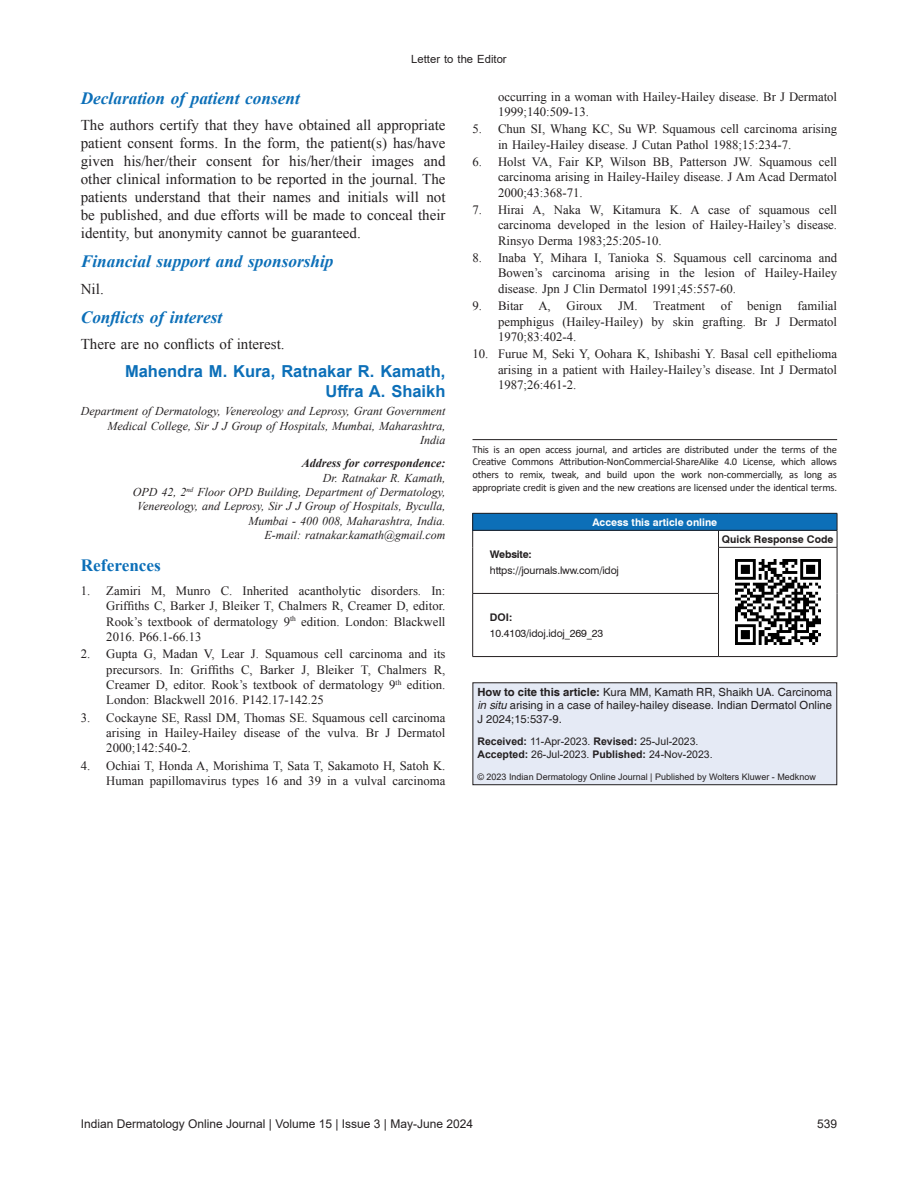
<style>
.page{position:relative;width:918px;height:1188px;background:#fff}
.page>*{position:absolute;margin:0;border:0;box-sizing:border-box;transform-origin:0 0}
.t1{font:italic 700 17.25px "Times New Roman";color:#0c6fb8}
.t2{font:700 17.25px "Times New Roman";color:#0c6fb8}
.AU{font:700 16.5px/19.5px "Arial";color:#0c6fb8;text-align:right}
.TX{font:15px/18px "Times New Roman";color:#231f20;text-align:justify}
.REF{font:12.75px/15.3px "Times New Roman";color:#231f20;text-align:justify}
.ADD{font:italic 12px/14.4px "Times New Roman";color:#231f20;text-align:right}
.AFF{font:italic 12px/14.4px "Times New Roman";color:#231f20;text-align:right}
.t3{font:12px "Arial";color:#231f20}
.HTC{font:11.25px/13.5px "Helvetica";color:#231f20;text-align:justify}
.t4{font:11.25px "Arial";color:#231f20}
.TX-2{font:10.5px/12.6px "Calibri";letter-spacing:-.02em;color:#231f20;text-align:justify}
.HIS{font:10.5px "Arial";color:#231f20}
.Website{font:10.5px "Swiss 721 BT";letter-spacing:-.015em;color:#231f20}
.DOI{font:10.5px "Swiss 721 BT";letter-spacing:-.015em;color:#231f20}
.ATAO{font:700 10.5px "Swiss 721 BT";color:#fff}
.QRC{font:700 10.5px "Swiss 721 BT";color:#231f20}
.Website-2{font:700 10.5px "Swiss 721 BT";letter-spacing:-.015em;color:#231f20}
.DOI-2{font:700 10.5px "Swiss 721 BT";color:#231f20}
.HIS-2{font:9px "Arial";color:#231f20}
.s1{font-weight:700}
.s2{font-style:italic}
</style>
<div class="page">
<hr style="left:472px;top:439px;width:365px;height:1px;background:#231f20">
<div style="left:473px;top:683px;width:364px;height:102px;background:#e5eaf5"></div>
<div style="left:472px;top:682px;width:365px;height:103px;border:1px solid #231f20"></div>
<div style="left:473px;top:513px;width:364px;height:17px;background:#0c6fb8"></div>
<hr style="left:472px;top:513px;width:246px;height:1px;background:#231f20">
<hr style="left:718px;top:513px;width:119px;height:1px;background:#231f20">
<hr style="left:472px;top:530px;width:246px;height:1px;background:#231f20">
<svg style="left:472px;top:514px;width:1px;height:33px"></svg>
<hr style="left:718px;top:530px;width:119px;height:1px;background:#231f20">
<svg style="left:718px;top:531px;width:1px;height:16px"></svg>
<svg style="left:837px;top:514px;width:1px;height:33px"></svg>
<hr style="left:472px;top:547px;width:1px;height:46px;background:#231f20">
<hr style="left:718px;top:547px;width:119px;height:1px;background:#231f20">
<hr style="left:718px;top:548px;width:1px;height:45px;background:#231f20">
<hr style="left:837px;top:548px;width:1px;height:45px;background:#231f20">
<hr style="left:472px;top:593px;width:247px;height:1px;background:#231f20">
<hr style="left:472px;top:594px;width:1px;height:62px;background:#231f20">
<hr style="left:718px;top:594px;width:1px;height:62px;background:#231f20">
<hr style="left:837px;top:593px;width:1px;height:63px;background:#231f20">
<hr style="left:718px;top:656px;width:119px;height:1px;background:#231f20">
<hr style="left:472px;top:656px;width:246px;height:1px;background:#231f20">
<img style="left:735px;top:559px;width:85px;height:85px">
<p class="t4" style="left:411px;top:51px;width:97px">Letter to the Editor</p>
<h2 class="t1" style="left:81px;top:86px;width:221px">Declaration of patient consent</h2>
<p class="TX" style="left:81px;top:116px;width:366px">The authors certify that they have obtained all appropriate patient consent forms. In the form, the patient(s) has/have given his/her/their consent for his/her/their images and other clinical information to be reported in the journal. The patients understand that their names and initials will not be published, and due efforts will be made to conceal their identity, but anonymity cannot be guaranteed.</p>
<h2 class="t1" style="left:81px;top:249px;width:254px">Financial support and sponsorship</h2>
<p class="TX" style="left:81px;top:279px;width:24px">Nil.</p>
<h2 class="t1" style="left:81px;top:305px;width:143px">Conflicts of interest</h2>
<p class="TX" style="left:81px;top:335px;width:205px">There are no conflicts of interest.</p>
<p class="AU" style="left:125px;top:362px;width:322px">Mahendra M. Kura, Ratnakar R. Kamath,<br>Uffra A. Shaikh</p>
<p class="AFF" style="left:81px;top:404px;width:366px">Department of Dermatology, Venereology and Leprosy, Grant Government<br>Medical College, Sir J J Group of Hospitals, Mumbai, Maharashtra,<br>India</p>
<p class="ADD" style="left:133px;top:456px;width:314px"><span class="s1">Address for correspondence:<br></span>Dr. Ratnakar R. Kamath,<br>OPD 42, 2<sup>nd</sup> Floor OPD Building, Department of Dermatology, Venereology, and Leprosy, Sir J J Group of Hospitals, Byculla, Mumbai ‑ 400 008, Maharashtra, India.<br>E‑mail: ratnakar.kamath@gmail.com</p>
<h1 class="t2" style="left:81px;top:553px;width:82px">References</h1>
<p class="REF" style="left:106px;top:583px;width:341px;text-indent:-26px">1. Zamiri M, Munro C. Inherited acantholytic disorders. In:<br>Griffiths C, Barker J, Bleiker T, Chalmers R, Creamer D, editor.<br>Rook’s textbook of dermatology 9<sup>th</sup> edition. London: Blackwell 2016. P66.1‑66.13</p>
<p class="REF" style="left:106px;top:646px;width:341px;text-indent:-26px">2. Gupta G, Madan V, Lear J. Squamous cell carcinoma and its precursors. In: Griffiths C, Barker J, Bleiker T, Chalmers R, Creamer D, editor. Rook’s textbook of dermatology 9<sup>th</sup> edition.<br>London: Blackwell 2016. P142.17‑142.25</p>
<p class="REF" style="left:106px;top:709px;width:341px;text-indent:-26px">3. Cockayne SE, Rassl DM, Thomas SE. Squamous cell carcinoma arising in Hailey‑Hailey disease of the vulva. Br J Dermatol 2000;142:540‑2.</p>
<p class="REF" style="left:81px;top:757px;width:366px;text-align:right">4. Ochiai T, Honda A, Morishima T, Sata T, Sakamoto H, Satoh K.<br>Human papillomavirus types 16 and 39 in a vulval carcinoma</p>
<p class="REF" style="left:498px;top:88px;width:341px">occurring in a woman with Hailey‑Hailey disease. Br J Dermatol<br>1999;140:509‑13.</p>
<p class="REF" style="left:498px;top:121px;width:341px;text-indent:-26px">5. Chun SI, Whang KC, Su WP. Squamous cell carcinoma arising in Hailey‑Hailey disease. J Cutan Pathol 1988;15:234‑7.</p>
<p class="REF" style="left:498px;top:154px;width:341px;text-indent:-26px">6. Holst VA, Fair KP, Wilson BB, Patterson JW. Squamous cell carcinoma arising in Hailey‑Hailey disease. J Am Acad Dermatol 2000;43:368‑71.</p>
<p class="REF" style="left:498px;top:202px;width:341px;text-indent:-26px">7. Hirai A, Naka W, Kitamura K. A case of squamous cell carcinoma developed in the lesion of Hailey‑Hailey’s disease.<br>Rinsyo Derma 1983;25:205‑10.</p>
<p class="REF" style="left:498px;top:250px;width:341px;text-indent:-26px">8. Inaba Y, Mihara I, Tanioka S. Squamous cell carcinoma and Bowen’s carcinoma arising in the lesion of Hailey‑Hailey disease. Jpn J Clin Dermatol 1991;45:557‑60.</p>
<p class="REF" style="left:498px;top:298px;width:341px;text-indent:-26px">9. Bitar A, Giroux JM. Treatment of benign familial pemphigus (Hailey‑Hailey) by skin grafting. Br J Dermatol 1970;83:402‑4.</p>
<p class="REF" style="left:498px;top:346px;width:341px;text-indent:-26px">10. Furue M, Seki Y, Oohara K, Ishibashi Y. Basal cell epithelioma arising in a patient with Hailey‑Hailey’s disease. Int J Dermatol 1987;26:461‑2.</p>
<p class="TX-2" style="left:472px;top:443px;width:366px">This is an open access journal, and articles are distributed under the terms of the Creative Commons Attribution‑NonCommercial‑ShareAlike 4.0 License, which allows others to remix, tweak, and build upon the work non‑commercially, as long as appropriate credit is given and the new creations are licensed under the identical terms.</p>
<p class="ATAO" style="left:592px;top:516px;width:126px">Access this article online</p>
<p class="Website-2" style="left:490px;top:548px;width:43px">Website:</p>
<p class="Website" style="left:490px;top:564px;width:131px">https://journals.lww.com/idoj</p>
<p class="DOI-2" style="left:490px;top:611px;width:24px">DOI:</p>
<p class="DOI" style="left:490px;top:627px;width:115px">10.4103/idoj.idoj_269_23</p>
<p class="QRC" style="left:722px;top:533px;width:113px">Quick Response Code</p>
<p class="HTC" style="left:478px;top:685px;width:356px"><span class="s1">How to cite this article:</span> Kura MM, Kamath RR, Shaikh UA. Carcinoma <span class="s2">in situ</span> arising in a case of hailey‑hailey disease. Indian Dermatol Online J 2024;15:537-9.</p>
<p class="HIS" style="left:478px;top:734px;width:222px"><span class="s1">Received:</span> 11-Apr-2023. <span class="s1">Revised:</span> 25-Jul-2023.</p>
<p class="HIS" style="left:478px;top:747px;width:237px"><span class="s1">Accepted:</span> 26-Jul-2023. <span class="s1">Published:</span> 24-Nov-2023.</p>
<p class="HIS-2" style="left:478px;top:771px;width:340px">© 2023 Indian Dermatology Online Journal | Published by Wolters Kluwer - Medknow</p>
<p class="t3" style="left:81px;top:1116px;width:394px">Indian Dermatology Online Journal | Volume 15 | Issue 3 | May-June 2024</p>
<p class="t3" style="left:817px;top:1116px;width:22px">539</p>
</div>
